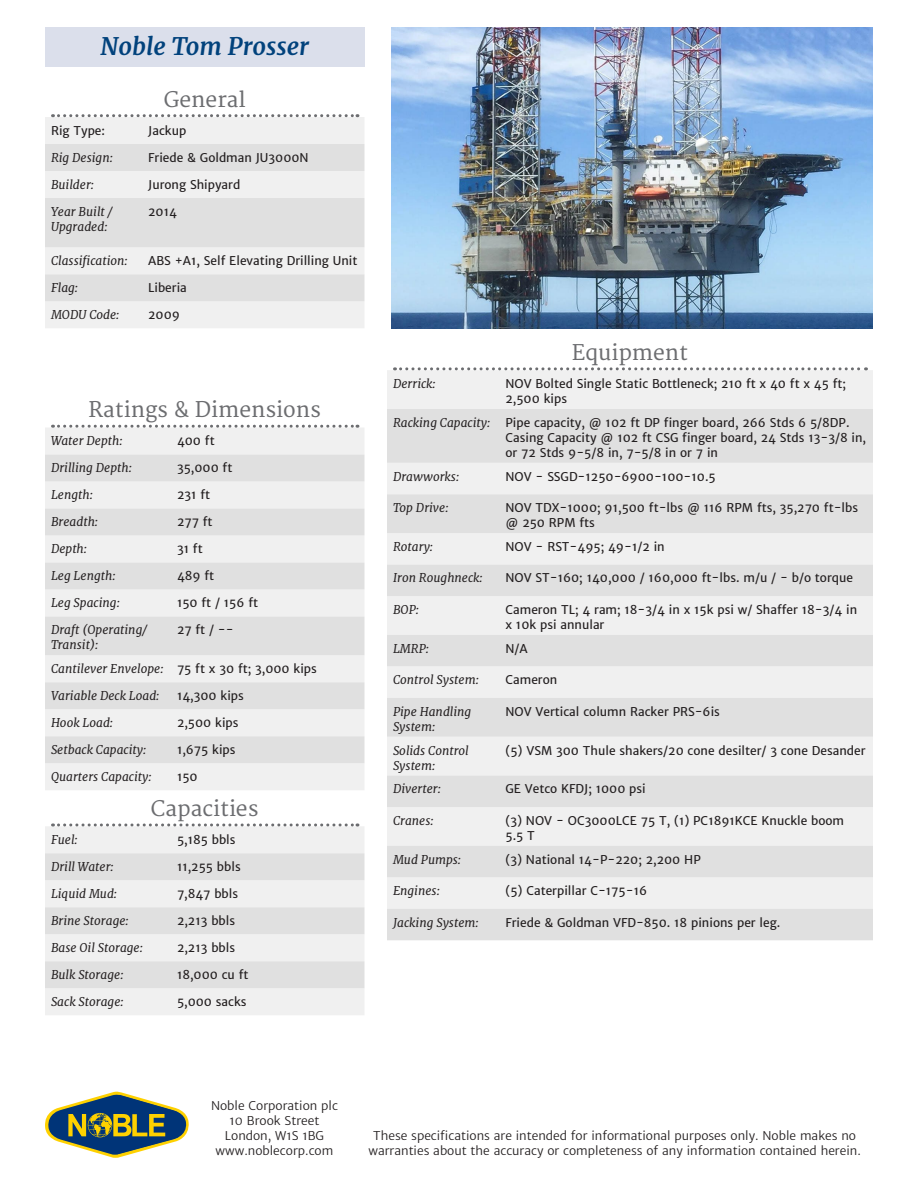
<style>
.page{position:relative;width:918px;height:1188px;background:#fff}
.page>*{position:absolute;margin:0;border:0;box-sizing:border-box;transform-origin:0 0}
.Heading_Rig_name{font:italic 700 24px "Merriweather";color:#01427c}
.Table_heading{font:21px "Merriweather";color:#6c6d70}
.Data_Field{font:12px/15px "Merriweather Sans";color:#231f20}
.Data_Title{font:italic 12px/15px "Merriweather";color:#231f20}
.t1{font:12px/15px "Merriweather Sans";color:#231f20;text-align:center}
</style>
<div class="page">
<svg style="left:45px;top:1092px;width:144px;height:66px"></svg>
<div style="left:45px;top:27px;width:319px;height:39px;background:#dbdfeb"></div>
<div style="left:45px;top:428px;width:319px;height:587px;background:#f0f0f0"></div>
<svg style="left:45px;top:454px;width:319px;height:534px;fill:#f0f0f0"></svg>
<svg style="left:52px;top:425px;width:306px;height:3px"></svg>
<svg style="left:52px;top:823px;width:306px;height:3px"></svg>
<div style="left:387px;top:370px;width:486px;height:39px;background:#f0f0f0"></div>
<svg style="left:387px;top:409px;width:486px;height:531px;fill:#e0e0e0"></svg>
<svg style="left:401px;top:367px;width:466px;height:3px"></svg>
<img style="left:392px;top:27px;width:481px;height:301px">
<div style="left:45px;top:117px;width:319px;height:211px;background:#f0f0f0"></div>
<svg style="left:45px;top:144px;width:319px;height:157px;fill:#e0e0e0"></svg>
<svg style="left:52px;top:114px;width:306px;height:3px"></svg>
<p class="Heading_Rig_name" style="left:100px;top:32px;width:210px">Noble Tom Prosser</p>
<p class="Table_heading" style="left:164px;top:87px;width:83px">General</p>
<p class="Data_Field" style="left:51px;top:123px;width:56px">Rig Type:</p>
<p class="Data_Field" style="left:148px;top:123px;width:40px">Jackup</p>
<p class="Data_Title" style="left:51px;top:150px;width:63px">Rig Design:</p>
<p class="Data_Field" style="left:148px;top:150px;width:162px">Friede &amp; Goldman JU3000N</p>
<p class="Data_Title" style="left:51px;top:177px;width:44px">Builder:</p>
<p class="Data_Field" style="left:148px;top:177px;width:94px">Jurong Shipyard</p>
<p class="Data_Title" style="left:51px;top:204px;width:63px">Year Built /<br>Upgraded:</p>
<p class="Data_Field" style="left:148px;top:204px;width:30px">2014</p>
<p class="Data_Title" style="left:51px;top:253px;width:78px">Classification:</p>
<p class="Data_Field" style="left:148px;top:253px;width:211px">ABS +A1, Self Elevating Drilling Unit</p>
<p class="Data_Title" style="left:51px;top:280px;width:29px">Flag:</p>
<p class="Data_Field" style="left:148px;top:280px;width:40px">Liberia</p>
<p class="Data_Title" style="left:51px;top:307px;width:70px">MODU Code:</p>
<p class="Data_Field" style="left:148px;top:307px;width:33px">2009</p>
<p class="Table_heading" style="left:89px;top:397px;width:234px">Ratings &amp; Dimensions</p>
<p class="Data_Title" style="left:51px;top:434px;width:73px">Water Depth:</p>
<p class="Data_Field" style="left:177px;top:434px;width:39px">400 ft</p>
<p class="Data_Title" style="left:51px;top:461px;width:82px">Drilling Depth:</p>
<p class="Data_Field" style="left:177px;top:461px;width:57px">35,000 ft</p>
<p class="Data_Title" style="left:51px;top:488px;width:43px">Length:</p>
<p class="Data_Field" style="left:177px;top:488px;width:35px">231 ft</p>
<p class="Data_Title" style="left:51px;top:515px;width:49px">Breadth:</p>
<p class="Data_Field" style="left:177px;top:515px;width:37px">277 ft</p>
<p class="Data_Title" style="left:51px;top:542px;width:37px">Depth:</p>
<p class="Data_Field" style="left:177px;top:542px;width:27px">31 ft</p>
<p class="Data_Title" style="left:51px;top:569px;width:66px">Leg Length:</p>
<p class="Data_Field" style="left:177px;top:569px;width:39px">489 ft</p>
<p class="Data_Title" style="left:51px;top:596px;width:70px">Leg Spacing:</p>
<p class="Data_Field" style="left:177px;top:596px;width:83px">150 ft / 156 ft</p>
<p class="Data_Title" style="left:51px;top:623px;width:98px">Draft (Operating/<br>Transit):</p>
<p class="Data_Field" style="left:177px;top:623px;width:58px">27 ft / --</p>
<p class="Data_Title" style="left:51px;top:661px;width:114px">Cantilever Envelope:</p>
<p class="Data_Field" style="left:177px;top:661px;width:141px">75 ft x 30 ft; 3,000 kips</p>
<p class="Data_Title" style="left:51px;top:688px;width:110px">Variable Deck Load:</p>
<p class="Data_Field" style="left:177px;top:688px;width:68px">14,300 kips</p>
<p class="Data_Title" style="left:51px;top:715px;width:64px">Hook Load:</p>
<p class="Data_Field" style="left:177px;top:715px;width:63px">2,500 kips</p>
<p class="Data_Title" style="left:51px;top:742px;width:97px">Setback Capacity:</p>
<p class="Data_Field" style="left:177px;top:742px;width:60px">1,675 kips</p>
<p class="Data_Title" style="left:51px;top:769px;width:102px">Quarters Capacity:</p>
<p class="Data_Field" style="left:177px;top:769px;width:22px">150</p>
<p class="Table_heading" style="left:151px;top:796px;width:109px">Capacities</p>
<p class="Data_Title" style="left:51px;top:832px;width:28px">Fuel:</p>
<p class="Data_Field" style="left:177px;top:832px;width:60px">5,185 bbls</p>
<p class="Data_Title" style="left:51px;top:859px;width:64px">Drill Water:</p>
<p class="Data_Field" style="left:177px;top:859px;width:65px">11,255 bbls</p>
<p class="Data_Title" style="left:51px;top:886px;width:68px">Liquid Mud:</p>
<p class="Data_Field" style="left:177px;top:886px;width:63px">7,847 bbls</p>
<p class="Data_Title" style="left:51px;top:913px;width:79px">Brine Storage:</p>
<p class="Data_Field" style="left:177px;top:913px;width:60px">2,213 bbls</p>
<p class="Data_Title" style="left:51px;top:940px;width:93px">Base Oil Storage:</p>
<p class="Data_Field" style="left:177px;top:940px;width:60px">2,213 bbls</p>
<p class="Data_Title" style="left:51px;top:967px;width:74px">Bulk Storage:</p>
<p class="Data_Field" style="left:177px;top:967px;width:73px">18,000 cu ft</p>
<p class="Data_Title" style="left:51px;top:994px;width:74px">Sack Storage:</p>
<p class="Data_Field" style="left:177px;top:994px;width:71px">5,000 sacks</p>
<p class="Table_heading" style="left:572px;top:340px;width:118px">Equipment</p>
<p class="Data_Title" style="left:393px;top:376px;width:44px">Derrick:</p>
<p class="Data_Field" style="left:506px;top:376px;width:342px">NOV Bolted Single Static Bottleneck; 210 ft x 40 ft x 45 ft;<br>2,500 kips</p>
<p class="Data_Title" style="left:393px;top:415px;width:99px">Racking Capacity:</p>
<p class="Data_Field" style="left:506px;top:415px;width:362px">Pipe capacity, @ 102 ft DP finger board, 266 Stds 6 5/8DP.<br>Casing Capacity @ 102 ft CSG finger board, 24 Stds 13-3/8 in, or 72 Stds 9-5/8 in, 7-5/8 in or 7 in</p>
<p class="Data_Title" style="left:393px;top:469px;width:68px">Drawworks:</p>
<p class="Data_Field" style="left:506px;top:469px;width:212px">NOV - SSGD-1250-6900-100-10.5</p>
<p class="Data_Title" style="left:393px;top:500px;width:57px">Top Drive:</p>
<p class="Data_Field" style="left:506px;top:500px;width:354px">NOV TDX-1000; 91,500 ft-lbs @ 116 RPM fts, 35,270 ft-lbs @ 250 RPM fts</p>
<p class="Data_Title" style="left:393px;top:539px;width:42px">Rotary:</p>
<p class="Data_Field" style="left:506px;top:539px;width:161px">NOV - RST-495; 49-1/2 in</p>
<p class="Data_Title" style="left:393px;top:571px;width:91px">Iron Roughneck:</p>
<p class="Data_Field" style="left:506px;top:571px;width:349px">NOV ST-160; 140,000 / 160,000 ft-lbs. m/u / - b/o torque</p>
<p class="Data_Title" style="left:393px;top:602px;width:28px">BOP:</p>
<p class="Data_Field" style="left:506px;top:602px;width:353px">Cameron TL; 4 ram; 18-3/4 in x 15k psi w/ Shaffer 18-3/4 in x 10k psi annular</p>
<p class="Data_Title" style="left:393px;top:641px;width:38px">LMRP:</p>
<p class="Data_Field" style="left:506px;top:641px;width:24px">N/A</p>
<p class="Data_Title" style="left:393px;top:672px;width:87px">Control System:</p>
<p class="Data_Field" style="left:506px;top:672px;width:53px">Cameron</p>
<p class="Data_Title" style="left:393px;top:704px;width:80px">Pipe Handling</p>
<p class="Data_Title" style="left:393px;top:719px;width:44px">System:</p>
<p class="Data_Field" style="left:506px;top:704px;width:216px">NOV Vertical column Racker PRS-6is</p>
<p class="Data_Title" style="left:393px;top:743px;width:77px">Solids Control</p>
<p class="Data_Title" style="left:393px;top:758px;width:44px">System:</p>
<p class="Data_Field" style="left:506px;top:743px;width:362px">(5) VSM 300 Thule shakers/20 cone desilter/ 3 cone Desander</p>
<p class="Data_Title" style="left:393px;top:782px;width:49px">Diverter:</p>
<p class="Data_Field" style="left:506px;top:782px;width:142px">GE Vetco KFDJ; 1000 psi</p>
<p class="Data_Title" style="left:393px;top:813px;width:42px">Cranes:</p>
<p class="Data_Field" style="left:506px;top:813px;width:340px">(3) NOV - OC3000LCE 75 T, (1) PC1891KCE Knuckle boom<br>5.5 T</p>
<p class="Data_Title" style="left:393px;top:852px;width:70px">Mud Pumps:</p>
<p class="Data_Field" style="left:506px;top:852px;width:197px">(3) National 14-P-220; 2,200 HP</p>
<p class="Data_Title" style="left:393px;top:883px;width:48px">Engines:</p>
<p class="Data_Field" style="left:506px;top:883px;width:143px">(5) Caterpillar C-175-16</p>
<p class="Data_Title" style="left:393px;top:915px;width:87px">Jacking System:</p>
<p class="Data_Field" style="left:506px;top:915px;width:276px">Friede &amp; Goldman VFD-850. 18 pinions per leg.</p>
<p class="t1" style="left:211px;top:1098px;width:128px">Noble Corporation plc<br>10 Brook Street<br>London, W1S 1BG www.noblecorp.com</p>
<p class="t1" style="left:368px;top:1128px;width:494px">These specifications are intended for informational purposes only. Noble makes no warranties about the accuracy or completeness of any information contained herein.</p>
</div>
